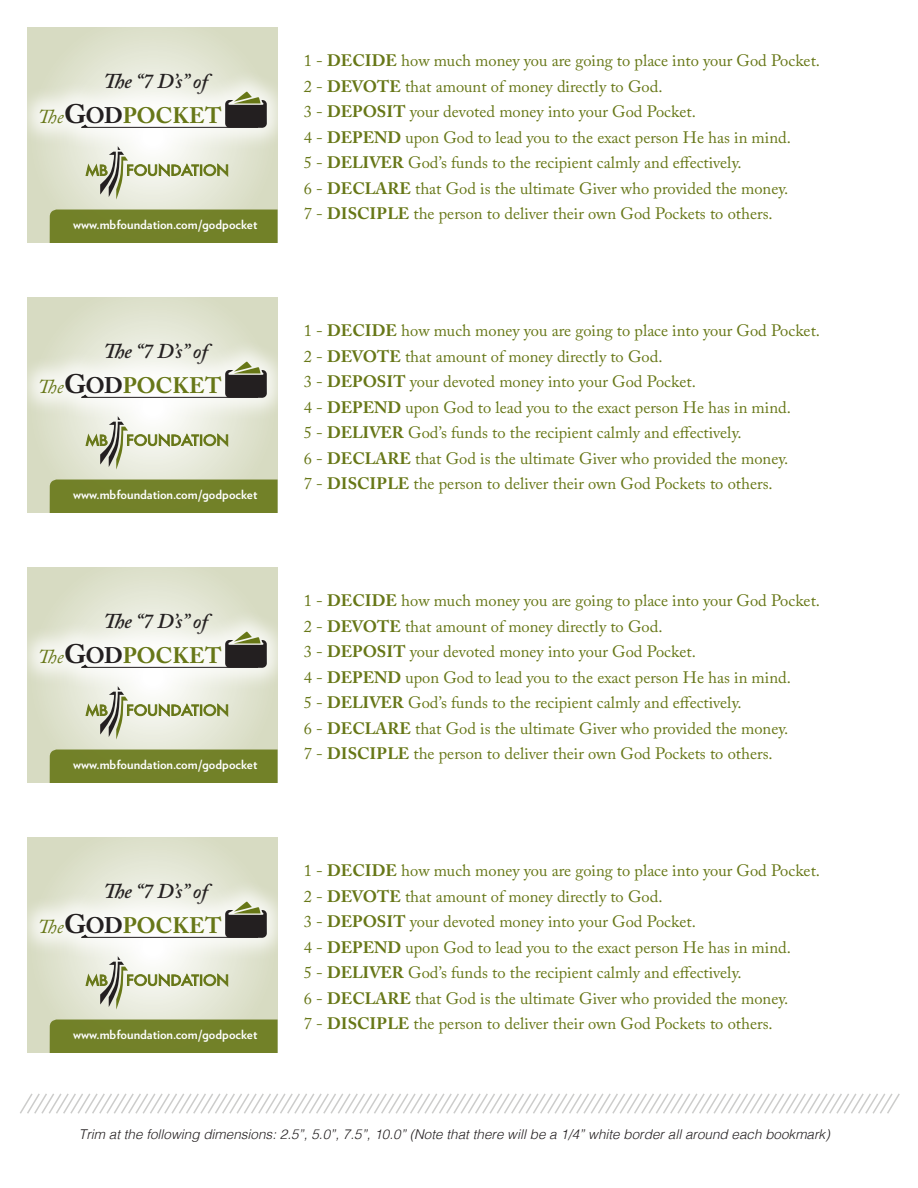
<style>
.page{position:relative;width:918px;height:1188px;background:#fff}
.page>*{position:absolute;margin:0;border:0;box-sizing:border-box;transform-origin:0 0}
.t1{font:700 22.35px "Adobe Caslon Pro";color:#677717}
.t2{font:italic 600 21px "Adobe Caslon Pro";color:#231f20}
.t3{font:16.5px/25.5px "Adobe Caslon Pro";color:#677717}
.t4{font:italic 300 13.5px "Helvetica";color:#231f20}
.t5{font:700 12.75px "Verlag";color:#fff}
.s1{font-weight:400;font-style:italic;font-size:19.65px}
.s2{font-size:26.55px;color:#231f20}
.s3{color:#231f20}
.s4{font-weight:700}
</style>
<div class="page">
<svg style="left:27px;top:27px;width:251px;height:216px;background:#dbdfc9"></svg>
<div style="left:50px;top:210px;width:228px;height:33px;background:#728129"></div>
<svg style="left:86px;top:153px;width:142px;height:47px;background:#d2d6c0"></svg>
<div style="left:16px;top:68px;width:275px;height:85px;background:#fff;opacity:.75"></div>
<svg style="left:81px;top:91px;width:186px;height:37px"></svg>
<svg style="left:27px;top:297px;width:251px;height:216px;background:#dbdfc9"></svg>
<div style="left:50px;top:480px;width:228px;height:33px;background:#728129"></div>
<svg style="left:86px;top:423px;width:142px;height:47px;background:#d2d6c0"></svg>
<div style="left:16px;top:338px;width:275px;height:85px;background:#fff;opacity:.75"></div>
<svg style="left:81px;top:361px;width:186px;height:37px"></svg>
<svg style="left:27px;top:567px;width:251px;height:216px;background:#dbdfc9"></svg>
<div style="left:50px;top:750px;width:228px;height:33px;background:#728129"></div>
<svg style="left:86px;top:693px;width:142px;height:47px;background:#d2d6c0"></svg>
<div style="left:16px;top:608px;width:275px;height:85px;background:#fff;opacity:.75"></div>
<svg style="left:81px;top:631px;width:186px;height:37px"></svg>
<svg style="left:27px;top:837px;width:251px;height:216px;background:#dbdfc9"></svg>
<div style="left:50px;top:1020px;width:228px;height:33px;background:#728129"></div>
<svg style="left:86px;top:963px;width:142px;height:47px;background:#d2d6c0"></svg>
<div style="left:16px;top:878px;width:275px;height:85px;background:#fff;opacity:.75"></div>
<svg style="left:81px;top:901px;width:186px;height:37px"></svg>
<svg style="left:20px;top:1093px;width:880px;height:21px"></svg>
<p class="t2" style="left:103px;top:68px;width:106px">The “7 D’s” of</p>
<h1 class="t1" style="left:38px;top:102px;width:185px"><span class="s1">The</span><span class="s2">G</span><span class="s3">OD</span>POCKET</h1>
<p class="t5" style="left:73px;top:214px;width:186px">www.mbfoundation.com/godpocket</p>
<p class="t2" style="left:103px;top:338px;width:106px">The “7 D’s” of</p>
<h1 class="t1" style="left:38px;top:372px;width:185px"><span class="s1">The</span><span class="s2">G</span><span class="s3">OD</span>POCKET</h1>
<p class="t5" style="left:73px;top:484px;width:186px">www.mbfoundation.com/godpocket</p>
<p class="t2" style="left:103px;top:608px;width:106px">The “7 D’s” of</p>
<h1 class="t1" style="left:38px;top:642px;width:185px"><span class="s1">The</span><span class="s2">G</span><span class="s3">OD</span>POCKET</h1>
<p class="t5" style="left:73px;top:754px;width:186px">www.mbfoundation.com/godpocket</p>
<p class="t2" style="left:103px;top:878px;width:106px">The “7 D’s” of</p>
<h1 class="t1" style="left:38px;top:912px;width:185px"><span class="s1">The</span><span class="s2">G</span><span class="s3">OD</span>POCKET</h1>
<p class="t5" style="left:73px;top:1024px;width:186px">www.mbfoundation.com/godpocket</p>
<p class="t3" style="left:304px;top:48px;width:518px">1 - <span class="s4">DECIDE</span> how much money you are going to place into your God Pocket.<br>2 - <span class="s4">DEVOTE</span> that amount of money directly to God.<br>3 - <span class="s4">DEPOSIT</span> your devoted money into your God Pocket.<br>4 - <span class="s4">DEPEND</span> upon God to lead you to the exact person He has in mind.<br>5 - <span class="s4">DELIVER</span> God’s funds to the recipient calmly and effectively.<br>6 - <span class="s4">DECLARE</span> that God is the ultimate Giver who provided the money.<br>7 - <span class="s4">DISCIPLE</span> the person to deliver their own God Pockets to others.</p>
<p class="t3" style="left:304px;top:318px;width:518px">1 - <span class="s4">DECIDE</span> how much money you are going to place into your God Pocket.<br>2 - <span class="s4">DEVOTE</span> that amount of money directly to God.<br>3 - <span class="s4">DEPOSIT</span> your devoted money into your God Pocket.<br>4 - <span class="s4">DEPEND</span> upon God to lead you to the exact person He has in mind.<br>5 - <span class="s4">DELIVER</span> God’s funds to the recipient calmly and effectively.<br>6 - <span class="s4">DECLARE</span> that God is the ultimate Giver who provided the money.<br>7 - <span class="s4">DISCIPLE</span> the person to deliver their own God Pockets to others.</p>
<p class="t3" style="left:304px;top:588px;width:518px">1 - <span class="s4">DECIDE</span> how much money you are going to place into your God Pocket.<br>2 - <span class="s4">DEVOTE</span> that amount of money directly to God.<br>3 - <span class="s4">DEPOSIT</span> your devoted money into your God Pocket.<br>4 - <span class="s4">DEPEND</span> upon God to lead you to the exact person He has in mind.<br>5 - <span class="s4">DELIVER</span> God’s funds to the recipient calmly and effectively.<br>6 - <span class="s4">DECLARE</span> that God is the ultimate Giver who provided the money.<br>7 - <span class="s4">DISCIPLE</span> the person to deliver their own God Pockets to others.</p>
<p class="t3" style="left:304px;top:858px;width:518px">1 - <span class="s4">DECIDE</span> how much money you are going to place into your God Pocket.<br>2 - <span class="s4">DEVOTE</span> that amount of money directly to God.<br>3 - <span class="s4">DEPOSIT</span> your devoted money into your God Pocket.<br>4 - <span class="s4">DEPEND</span> upon God to lead you to the exact person He has in mind.<br>5 - <span class="s4">DELIVER</span> God’s funds to the recipient calmly and effectively.<br>6 - <span class="s4">DECLARE</span> that God is the ultimate Giver who provided the money.<br>7 - <span class="s4">DISCIPLE</span> the person to deliver their own God Pockets to others.</p>
<p class="t4" style="left:79px;top:1123px;width:753px">Trim at the following dimensions: 2.5”, 5.0”, 7.5”, 10.0” (Note that there will be a 1/4” white border all around each bookmark)</p>
</div>
